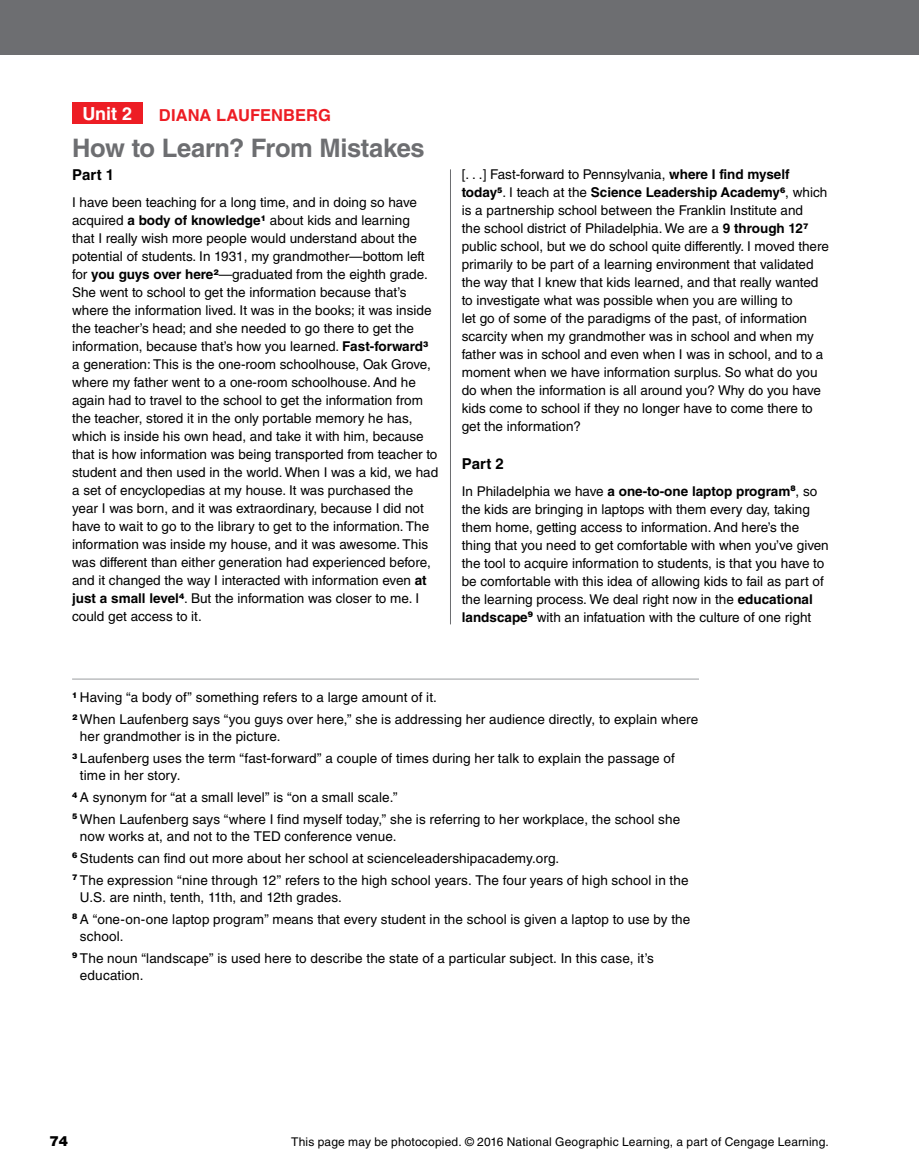
<style>
.page{position:relative;width:919px;height:1175px;background:#fff}
.page>*{position:absolute;margin:0;border:0;box-sizing:border-box;transform-origin:0 0}
.t1{font:700 25.5px "Helvetica LT Std";letter-spacing:-.015em;color:#6d6e71}
.t2{font:700 18px "Helvetica LT Std";color:#fff}
.t3{font:700 16.5px "Helvetica LT Std";letter-spacing:.005em;color:#ed1d24}
.t4{font:700 15px "Helvetica LT Std";letter-spacing:.005em;color:#000}
.t5{font:900 13.8px "Helvetica LT Std";color:#000}
.t6{font:13.5px/18px "Helvetica LT Std";color:#000}
.t7{font:12px "Helvetica LT Std";letter-spacing:.015em;color:#000}
.s1{font-weight:700}
</style>
<div class="page">
<div style="left:0;top:0;width:918px;height:54px;background:#6d6e71"></div>
<hr style="left:450px;top:169px;width:1px;height:455px;background:#6d6e71">
<hr style="left:72px;top:678px;width:626px;height:2px;background:#bcbec0">
<div style="left:72px;top:102px;width:70px;height:22px;background:#ed1d24"></div>
<p class="t2" style="left:82px;top:102px;width:51px">Unit 2</p>
<p class="t3" style="left:159px;top:105px;width:173px">DIANA LAUFENBERG</p>
<p class="t1" style="left:72px;top:132px;width:354px">How to Learn? From Mistakes</p>
<p class="t4" style="left:72px;top:166px;width:44px">Part 1</p>
<p class="t6" style="left:72px;top:193px;width:367px">I have been teaching for a long time, and in doing so have acquired <span class="s1">a body of knowledge</span><sup>1</sup> about kids and learning<br>that I really wish more people would understand about the potential of students. In 1931, my grandmother—bottom left for <span class="s1">you guys over here</span><sup>2</sup>—graduated from the eighth grade.<br>She went to school to get the information because that’s where the information lived. It was in the books; it was inside the teacher’s head; and she needed to go there to get the information, because that’s how you learned. <span class="s1">Fast-forward</span><sup>3 </sup>a generation: This is the one-room schoolhouse, Oak Grove, where my father went to a one-room schoolhouse. And he again had to travel to the school to get the information from the teacher, stored it in the only portable memory he has, which is inside his own head, and take it with him, because that is how information was being transported from teacher to student and then used in the world. When I was a kid, we had a set of encyclopedias at my house. It was purchased the year I was born, and it was extraordinary, because I did not have to wait to go to the library to get to the information. The information was inside my house, and it was awesome. This was different than either generation had experienced before, and it changed the way I interacted with information even <span class="s1">at just a small level</span><sup>4</sup>. But the information was closer to me. I could get access to it.</p>
<p class="t6" style="left:461px;top:165px;width:368px">[. . .] Fast-forward to Pennsylvania, <span class="s1">where I find myself today</span><sup>5</sup>. I teach at the <span class="s1">Science Leadership Academy</span><sup>6</sup>, which is a partnership school between the Franklin Institute and<br>the school district of Philadelphia. We are a <span class="s1">9 through 12</span><sup>7 </sup>public school, but we do school quite differently. I moved there primarily to be part of a learning environment that validated the way that I knew that kids learned, and that really wanted to investigate what was possible when you are willing to<br>let go of some of the paradigms of the past, of information scarcity when my grandmother was in school and when my father was in school and even when I was in school, and to a moment when we have information surplus. So what do you do when the information is all around you? Why do you have kids come to school if they no longer have to come there to get the information?</p>
<p class="t4" style="left:461px;top:454px;width:44px">Part 2</p>
<p class="t6" style="left:461px;top:482px;width:368px">In Philadelphia we have <span class="s1">a one-to-one laptop program</span><sup>8</sup>, so the kids are bringing in laptops with them every day, taking them home, getting access to information. And here’s the thing that you need to get comfortable with when you’ve given the tool to acquire information to students, is that you have to be comfortable with this idea of allowing kids to fail as part of the learning process. We deal right now in the <span class="s1">educational landscape</span><sup>9</sup> with an infatuation with the culture of one right</p>
<p class="t6" style="left:72px;top:686px;width:627px;line-height:21.8px"><sup>1</sup> Having “a body of” something refers to a large amount of it.<br><sup>2</sup> When Laufenberg says “you guys over here,” she is addressing her audience directly, to explain where</p>
<p class="t6" style="left:72px;top:725px;width:604px;line-height:21.8px;text-indent:8px">her grandmother is in the picture.<br><sup>3</sup> Laufenberg uses the term “fast-forward” a couple of times during her talk to explain the passage of</p>
<p class="t6" style="left:72px;top:764px;width:609px;line-height:21.8px;text-indent:8px">time in her story.<br><sup>4</sup> A synonym for “at a small level” is “on a small scale.”<br><sup>5</sup> When Laufenberg says “where I find myself today,” she is referring to her workplace, the school she</p>
<p class="t6" style="left:72px;top:825px;width:617px;line-height:21.8px;text-indent:8px">now works at, and not to the TED conference venue.<br><sup>6</sup> Students can find out more about her school at scienceleadershipacademy.org.<br><sup>7</sup> The expression “nine through 12” refers to the high school years. The four years of high school in the</p>
<p class="t6" style="left:72px;top:886px;width:619px;line-height:21.8px;text-indent:8px">U.S. are ninth, tenth, 11th, and 12th grades.<br><sup>8</sup> A “one-on-one laptop program” means that every student in the school is given a laptop to use by the</p>
<p class="t6" style="left:72px;top:925px;width:583px;line-height:21.8px;text-indent:8px">school.<br><sup>9</sup> The noun “landscape” is used here to describe the state of a particular subject. In this case, it’s</p>
<p class="t6" style="left:80px;top:966px;width:65px">education.</p>
<p class="t5" style="left:50px;top:1132px;width:20px">74</p>
<p class="t7" style="left:291px;top:1135px;width:538px">This page may be photocopied. © 2016 National Geographic Learning, a part of Cengage Learning.</p>
</div>
